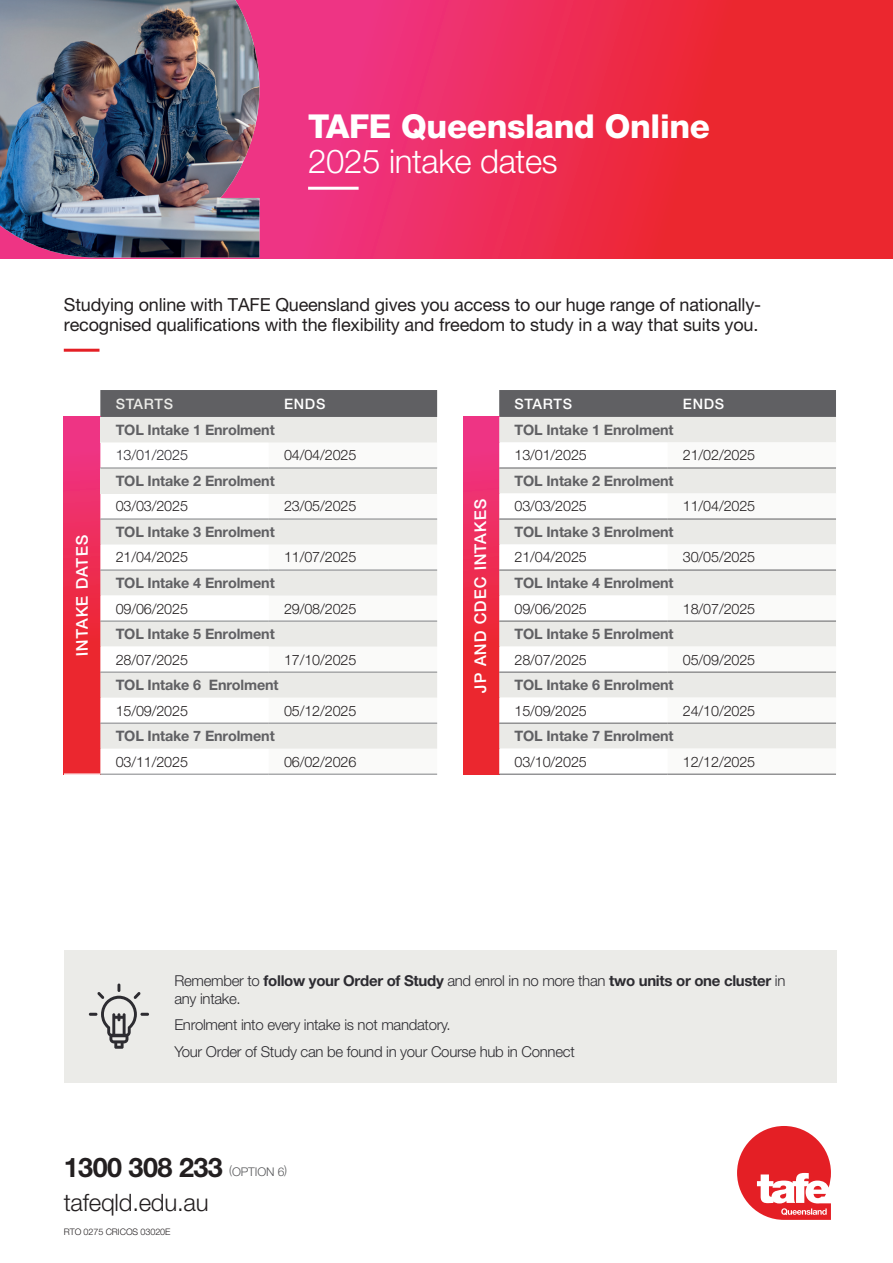
<style>
.page{position:relative;width:893px;height:1263px;background:#fff}
.page>*{position:absolute;margin:0;border:0;box-sizing:border-box;transform-origin:0 0}
.t1{font:800 33px "Helvetica Neue LT Pro";letter-spacing:-.01em;color:#fff}
.t2{font:300 33px "Helvetica Neue LT Pro";letter-spacing:-.01em;color:#fff}
.t3{font:700 27px "Helvetica Neue LT Pro";letter-spacing:-.02em;color:#231f20}
.t4{font:300 24px "Helvetica Neue LT Pro";letter-spacing:-.01em;color:#231f20}
.t5{font:18px/19.5px "Helvetica Neue LT Pro";letter-spacing:-.01em;color:#231f20}
.t6{font:500 16.2px "Helvetica Neue LT Pro";color:#fff}
.t7{font:300 15px/18px "Helvetica Neue LT Pro";letter-spacing:-.02em;color:#2d2c31}
.t8{font:300 14.4px "Helvetica Neue LT Pro";letter-spacing:-.01em;color:#231f20}
.t9{font:700 14.4px "Helvetica Neue LT Pro";letter-spacing:-.01em;color:#606063}
.t10{font:500 14.4px "Helvetica Neue LT Pro";letter-spacing:.05em;color:#fff}
.t11{font:300 14.4px "Helvetica Neue LT Pro";letter-spacing:-.01em;color:#2d2c31}
.t12{font:500 14.4px "Helvetica Neue LT Pro";letter-spacing:.05em;color:#ebebe8}
.t13{font:300 12px "Helvetica Neue LT Pro";letter-spacing:-.01em;color:#57585a}
.t14{font:300 9px "Helvetica Neue LT Pro";letter-spacing:-.01em;color:#231f20}
.s1{font-weight:700}
</style>
<div class="page">
<svg style="left:0;top:0;width:893px;height:258px;background:#ec2c51"></svg>
<div style="left:100px;top:390px;width:337px;height:27px;background:#606063"></div>
<svg style="left:64px;top:417px;width:36px;height:356px;background:#ec2b4e"></svg>
<div style="left:100px;top:417px;width:337px;height:25px;background:#eaeae7"></div>
<svg style="left:100px;top:442px;width:169px;height:332px"></svg>
<svg style="left:269px;top:442px;width:168px;height:332px"></svg>
<div style="left:100px;top:468px;width:337px;height:25px;background:#eaeae7"></div>
<svg style="left:100px;top:520px;width:337px;height:229px;fill:#eaeae7"></svg>
<svg style="left:100px;top:595px;width:169px;height:77px"></svg>
<hr style="left:100px;top:468px;width:169px;height:1px;background:#808285">
<hr style="left:269px;top:468px;width:168px;height:1px;background:#808285">
<hr style="left:100px;top:519px;width:169px;height:1px;background:#808285">
<hr style="left:269px;top:519px;width:168px;height:1px;background:#808285">
<hr style="left:100px;top:570px;width:169px;height:1px;background:#808285">
<hr style="left:269px;top:570px;width:168px;height:1px;background:#808285">
<hr style="left:100px;top:621px;width:169px;height:1px;background:#808285">
<hr style="left:269px;top:621px;width:168px;height:1px;background:#808285">
<hr style="left:100px;top:672px;width:169px;height:1px;background:#808285">
<hr style="left:269px;top:672px;width:168px;height:1px;background:#808285">
<hr style="left:100px;top:723px;width:169px;height:1px;background:#808285">
<hr style="left:269px;top:723px;width:168px;height:1px;background:#808285">
<hr style="left:100px;top:774px;width:169px;height:1px;background:#808285">
<hr style="left:269px;top:774px;width:168px;height:1px;background:#808285">
<div style="left:64px;top:950px;width:772px;height:132px;background:#ebebe8"></div>
<svg style="left:89px;top:983px;width:60px;height:66px"></svg>
<div style="left:499px;top:390px;width:337px;height:27px;background:#606063"></div>
<svg style="left:463px;top:417px;width:36px;height:357px;background:#ec2b4e"></svg>
<div style="left:499px;top:417px;width:337px;height:25px;background:#eaeae7"></div>
<svg style="left:499px;top:442px;width:169px;height:332px"></svg>
<svg style="left:668px;top:467px;width:168px;height:307px;fill:#eaeae7"></svg>
<svg style="left:499px;top:595px;width:169px;height:77px"></svg>
<hr style="left:499px;top:468px;width:169px;height:1px;background:#606063">
<hr style="left:668px;top:468px;width:168px;height:1px;background:#606063">
<hr style="left:499px;top:519px;width:169px;height:1px;background:#606063">
<hr style="left:668px;top:519px;width:168px;height:1px;background:#606063">
<hr style="left:499px;top:570px;width:169px;height:1px;background:#606063">
<hr style="left:668px;top:570px;width:168px;height:1px;background:#606063">
<hr style="left:499px;top:621px;width:169px;height:1px;background:#606063">
<hr style="left:668px;top:621px;width:168px;height:1px;background:#606063">
<hr style="left:499px;top:672px;width:169px;height:1px;background:#606063">
<hr style="left:668px;top:672px;width:168px;height:1px;background:#606063">
<hr style="left:499px;top:723px;width:169px;height:1px;background:#606063">
<hr style="left:668px;top:723px;width:168px;height:1px;background:#606063">
<hr style="left:499px;top:774px;width:169px;height:1px;background:#606063">
<hr style="left:668px;top:774px;width:168px;height:1px;background:#606063">
<svg style="left:737px;top:1126px;width:94px;height:94px"></svg>
<hr style="left:64px;top:349px;width:35px;height:3px;background:#e41f25">
<hr style="left:308px;top:187px;width:51px;height:3px;background:#fff">
<img style="left:0;top:0;width:259px;height:257px">
<h1 class="t1" style="left:308px;top:107px;width:404px">TAFE Queensland Online</h1>
<h1 class="t2" style="left:308px;top:141px;width:251px">2025 intake dates</h1>
<p class="t5" style="left:64px;top:295px;width:699px">Studying online with TAFE Queensland gives you access to our huge range of nationally&shy;recognised qualifications with the flexibility and freedom to study in a way that suits you.</p>
<p class="t6" style="left:73px;top:656px;width:124px;rotate:-90deg">INTAKE DATES</p>
<p class="t12" style="left:116px;top:395px;width:59px">STARTS</p>
<p class="t10" style="left:284px;top:395px;width:43px">ENDS</p>
<p class="t9" style="left:116px;top:421px;width:161px">TOL Intake 1 Enrolment</p>
<p class="t11" style="left:116px;top:446px;width:74px">13/01/2025</p>
<p class="t8" style="left:284px;top:446px;width:74px">04/04/2025</p>
<p class="t9" style="left:116px;top:472px;width:161px">TOL Intake 2 Enrolment</p>
<p class="t8" style="left:116px;top:497px;width:74px">03/03/2025</p>
<p class="t8" style="left:284px;top:497px;width:74px">23/05/2025</p>
<p class="t9" style="left:116px;top:523px;width:161px">TOL Intake 3 Enrolment</p>
<p class="t8" style="left:116px;top:548px;width:74px">21/04/2025</p>
<p class="t8" style="left:284px;top:548px;width:74px">11/07/2025</p>
<p class="t9" style="left:116px;top:574px;width:161px">TOL Intake 4 Enrolment</p>
<p class="t8" style="left:116px;top:599px;width:74px">09/06/2025</p>
<p class="t8" style="left:284px;top:599px;width:74px">29/08/2025</p>
<p class="t9" style="left:116px;top:625px;width:161px">TOL Intake 5 Enrolment</p>
<p class="t8" style="left:116px;top:651px;width:74px">28/07/2025</p>
<p class="t8" style="left:284px;top:651px;width:74px">17/10/2025</p>
<p class="t9" style="left:116px;top:676px;width:164px">TOL Intake 6 Enrolment</p>
<p class="t8" style="left:116px;top:702px;width:74px">15/09/2025</p>
<p class="t8" style="left:284px;top:702px;width:74px">05/12/2025</p>
<p class="t9" style="left:116px;top:727px;width:161px">TOL Intake 7 Enrolment</p>
<p class="t8" style="left:116px;top:753px;width:74px">03/11/2025</p>
<p class="t8" style="left:284px;top:753px;width:74px">06/02/2026</p>
<p class="t6" style="left:471px;top:692px;width:197px;rotate:-90deg">JP AND CDEC INTAKES</p>
<p class="t10" style="left:514px;top:395px;width:59px">STARTS</p>
<p class="t10" style="left:683px;top:395px;width:43px">ENDS</p>
<p class="t9" style="left:514px;top:421px;width:161px">TOL Intake 1 Enrolment</p>
<p class="t8" style="left:514px;top:446px;width:74px">13/01/2025</p>
<p class="t8" style="left:683px;top:446px;width:74px">21/02/2025</p>
<p class="t9" style="left:514px;top:472px;width:161px">TOL Intake 2 Enrolment</p>
<p class="t8" style="left:514px;top:497px;width:74px">03/03/2025</p>
<p class="t8" style="left:683px;top:497px;width:74px">11/04/2025</p>
<p class="t9" style="left:514px;top:523px;width:161px">TOL Intake 3 Enrolment</p>
<p class="t8" style="left:514px;top:548px;width:74px">21/04/2025</p>
<p class="t8" style="left:683px;top:548px;width:74px">30/05/2025</p>
<p class="t9" style="left:514px;top:574px;width:161px">TOL Intake 4 Enrolment</p>
<p class="t8" style="left:514px;top:599px;width:74px">09/06/2025</p>
<p class="t8" style="left:683px;top:599px;width:74px">18/07/2025</p>
<p class="t9" style="left:514px;top:625px;width:161px">TOL Intake 5 Enrolment</p>
<p class="t8" style="left:514px;top:651px;width:74px">28/07/2025</p>
<p class="t8" style="left:683px;top:651px;width:74px">05/09/2025</p>
<p class="t9" style="left:514px;top:676px;width:161px">TOL Intake 6 Enrolment</p>
<p class="t8" style="left:514px;top:702px;width:74px">15/09/2025</p>
<p class="t8" style="left:683px;top:702px;width:74px">24/10/2025</p>
<p class="t9" style="left:514px;top:727px;width:161px">TOL Intake 7 Enrolment</p>
<p class="t8" style="left:514px;top:753px;width:74px">03/10/2025</p>
<p class="t8" style="left:683px;top:753px;width:74px">12/12/2025</p>
<p class="t7" style="left:174px;top:971px;width:613px">Remember to <span class="s1">follow your Order of Study</span> and enrol in no more than <span class="s1">two units or one cluster</span> in any intake.</p>
<p class="t7" style="left:174px;top:1011px;width:402px;line-height:26.5px">Enrolment into every intake is not mandatory.<br>Your Order of Study can be found in your Course hub in Connect</p>
<h2 class="t3" style="left:64px;top:1151px;width:161px">1300 308 233</h2>
<h3 class="t4" style="left:64px;top:1188px;width:146px">tafeqld.edu.au</h3>
<p class="t14" style="left:64px;top:1226px;width:108px">RTO 0275 CRICOS 03020E</p>
<p class="t13" style="left:229px;top:1164px;width:59px">(OPTION 6)</p>
</div>
